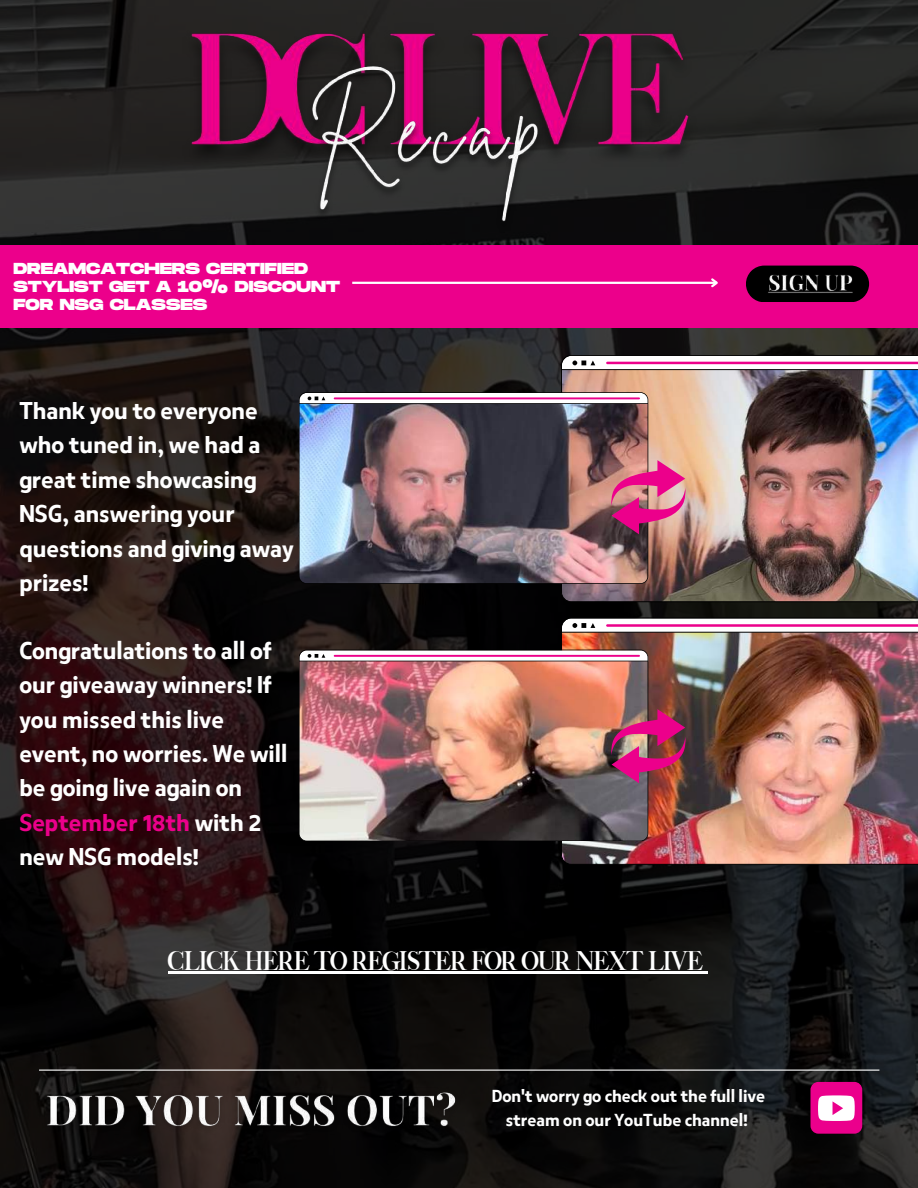
<style>
.page{position:relative;width:918px;height:1188px;background:#fff}
.page>*{position:absolute;margin:0;border:0;box-sizing:border-box;transform-origin:0 0}
.t1{font:27.45px "Breaking News";color:#fff}
.t2{font:700 24.3px/34.5px "TS Tarek";color:#fff}
.t3{font:700 17.4px/24.9px "TS Tarek";color:#fff;text-align:center}
.t4{font:800 15.9px/18px "Monument Extended";color:#fff}
.s1{color:#ec008b}
</style>
<div class="page">
<img style="left:0;top:0;width:918px;height:1188px">
<hr style="left:39px;top:1070px;width:840px;height:1px;background:#fff">
<div style="left:811px;top:1082px;width:51px;height:52px;background:#eb008c;border-radius:8px"></div>
<svg style="left:818px;top:1095px;width:37px;height:26px"></svg>
<div style="left:0;top:245px;width:918px;height:83px;background:#ec008b"></div>
<img style="left:561px;top:617px;width:357px;height:248px">
<svg style="left:562px;top:618px;width:356px;height:15px"></svg>
<img style="left:561px;top:355px;width:357px;height:247px">
<svg style="left:562px;top:356px;width:356px;height:14px"></svg>
<img style="left:299px;top:661px;width:349px;height:180px">
<svg style="left:299px;top:650px;width:349px;height:11px"></svg>
<hr style="left:334px;top:655px;width:306px;height:2px;background:#ec008b">
<img style="left:299px;top:392px;width:349px;height:192px">
<svg style="left:299px;top:393px;width:349px;height:11px"></svg>
<hr style="left:334px;top:397px;width:306px;height:2px;background:#ec008b">
<hr style="left:352px;top:282px;width:365px;height:2px;background:#fff">
<svg style="left:709px;top:278px;width:9px;height:10px"></svg>
<img style="left:611px;top:709px;width:75px;height:74px">
<img style="left:611px;top:460px;width:75px;height:74px">
<img style="left:36px;top:1081px;width:431px;height:58px">
<img style="left:175px;top:24px;width:530px;height:161px">
<img style="left:301px;top:62px;width:250px;height:175px">
<hr style="left:169px;top:972px;width:534px;height:2px;background:#fff">
<svg style="left:746px;top:266px;width:123px;height:36px"></svg>
<img style="left:762px;top:268px;width:97px;height:33px">
<p class="t4" style="left:13px;top:260px;width:328px">DREAMCATCHERS CERTIFIED<br>STYLIST GET A 10% DISCOUNT<br>FOR NSG CLASSES</p>
<p class="t2" style="left:19px;top:396px;width:276px">Thank you to everyone who tuned in, we had a great time showcasing<br>NSG, answering your questions and giving away prizes!</p>
<p class="t2" style="left:19px;top:636px;width:270px">Congratulations to all of our giveaway winners! If you missed this live event, no worries. We will be going live again on<br><span class="s1">September 18th</span> with 2 new NSG models!</p>
<p class="t1" style="left:169px;top:949px;width:536px">CLICK HERE TO REGISTER FOR OUR NEXT LIVE</p>
<p class="t3" style="left:492px;top:1085px;width:275px">Don't worry go check out the full live stream on our YouTube channel!</p>
</div>
